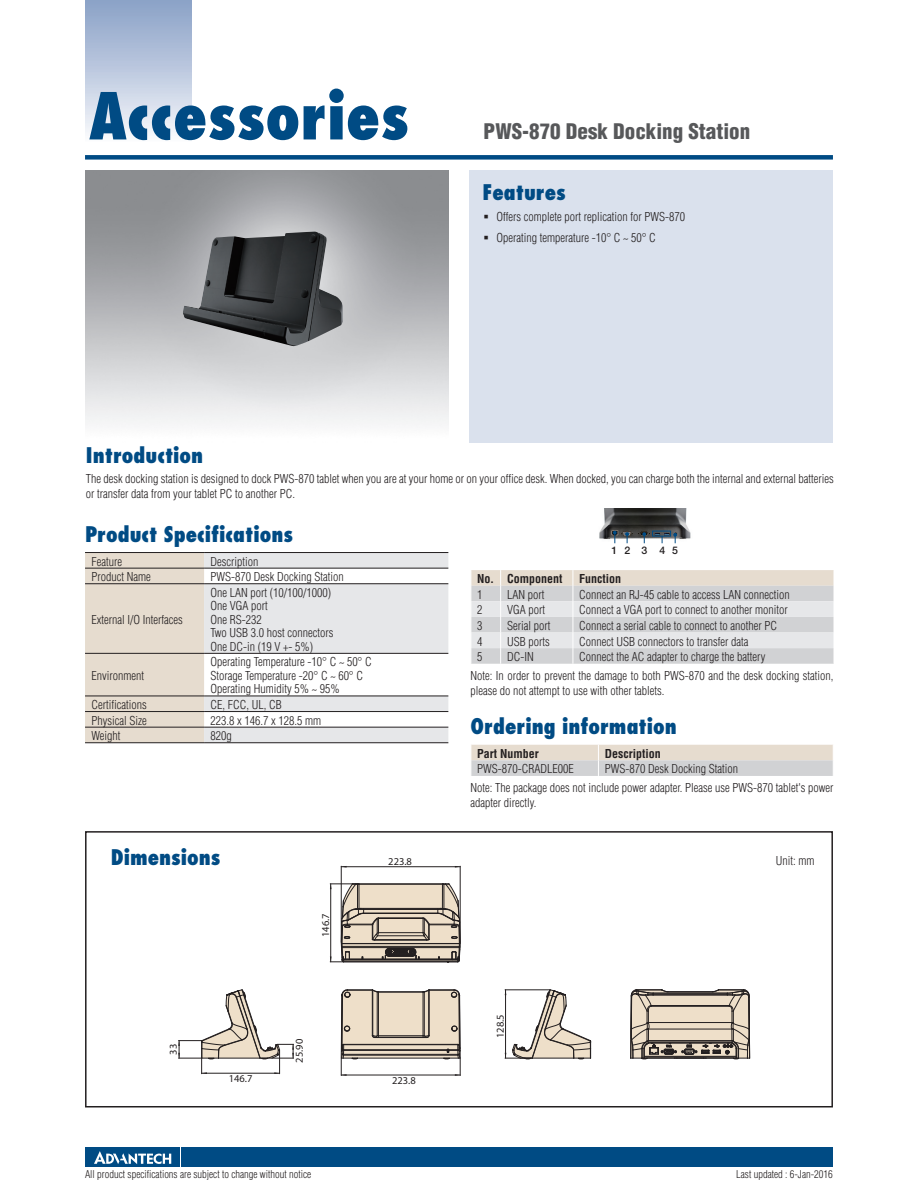
<style>
.page{position:relative;width:918px;height:1188px;background:#fff}
.page>*{position:absolute;margin:0;border:0;box-sizing:border-box;transform-origin:0 0}
.DS_Model_Name_1P{font:800 condensed 63px "Futura";color:#004b84}
.DS_Paragraph_Header{font:800 condensed 21px "Futura";color:#004b84}
.DS_Headline-1P{font:900 condensed 21px "Helvetica";color:#57585a}
.DS_Tab-data{font:300 condensed 12px "Helvetica";color:#231f20}
.DS_Body_Text{font:300 condensed 12px/15px "Helvetica";color:#231f20}
.DS_Tab-data_bold{font:700 condensed 12px "Helvetica";color:#231f20}
.t1{font:300 condensed 10.5px "Helvetica";color:#231f20}
.t2{font:10.5px "Myriad";color:#231f20}
.DS_photo_text{font:500 10.5px "Helvetica Neue";color:#231f20}
</style>
<div class="page">
<div style="left:85px;top:155px;width:748px;height:5px;background:#004b84"></div>
<div style="left:85px;top:0;width:106px;height:143px;background:linear-gradient(to bottom,#879fc5,#fafafd)"></div>
<div style="left:182px;top:1147px;width:651px;height:20px;background:#004b84"></div>
<div style="left:85px;top:1147px;width:95px;height:20px;background:#004b84"></div>
<svg style="left:94px;top:1151px;width:77px;height:13px"></svg>
<div style="left:470px;top:170px;width:363px;height:272px;background:#dae1ed"></div>
<div style="left:85px;top:831px;width:748px;height:276px;border:2px solid #231f20"></div>
<hr style="left:341px;top:866px;width:1px;height:76px;background:#231f20">
<hr style="left:460px;top:866px;width:1px;height:76px;background:#231f20">
<hr style="left:341px;top:866px;width:119px;height:1px;background:#231f20">
<svg style="left:340px;top:989px;width:121px;height:87px"></svg>
<svg style="left:330px;top:880px;width:131px;height:83px;background:#baafa3"></svg>
<svg style="left:178px;top:989px;width:116px;height:85px"></svg>
<svg style="left:505px;top:989px;width:86px;height:70px"></svg>
<svg style="left:630px;top:989px;width:121px;height:70px;background:#b2a798"></svg>
<div style="left:85px;top:553px;width:119px;height:189px;background:#e6dccf"></div>
<svg style="left:204px;top:553px;width:244px;height:189px;fill:#e6e7e9"></svg>
<hr style="left:85px;top:552px;width:119px;height:1px;background:#231f20">
<hr style="left:204px;top:552px;width:244px;height:1px;background:#231f20">
<hr style="left:85px;top:568px;width:119px;height:1px;background:#231f20">
<hr style="left:204px;top:568px;width:244px;height:1px;background:#231f20">
<hr style="left:85px;top:583px;width:119px;height:1px;background:#231f20">
<hr style="left:204px;top:583px;width:244px;height:1px;background:#231f20">
<hr style="left:85px;top:653px;width:119px;height:1px;background:#231f20">
<hr style="left:204px;top:653px;width:244px;height:1px;background:#231f20">
<hr style="left:85px;top:696px;width:119px;height:1px;background:#231f20">
<hr style="left:204px;top:696px;width:244px;height:1px;background:#231f20">
<hr style="left:85px;top:711px;width:119px;height:1px;background:#231f20">
<hr style="left:204px;top:711px;width:244px;height:1px;background:#231f20">
<hr style="left:85px;top:727px;width:119px;height:1px;background:#231f20">
<hr style="left:204px;top:727px;width:244px;height:1px;background:#231f20">
<hr style="left:85px;top:742px;width:119px;height:1px;background:#231f20">
<hr style="left:204px;top:742px;width:244px;height:1px;background:#231f20">
<svg style="left:471px;top:570px;width:363px;height:94px;background:#dcdbda"></svg>
<svg style="left:471px;top:745px;width:362px;height:31px;background:#dbd7d2"></svg>
<img style="left:599px;top:508px;width:92px;height:33px">
<svg style="left:613px;top:531px;width:4px;height:12px"></svg>
<svg style="left:625px;top:532px;width:4px;height:11px"></svg>
<svg style="left:642px;top:532px;width:4px;height:11px"></svg>
<svg style="left:673px;top:533px;width:4px;height:10px"></svg>
<div style="left:652px;top:531px;width:19px;height:6px;border:1px solid #004b84"></div>
<img style="left:183px;top:232px;width:160px;height:114px">
<p class="DS_Model_Name_1P" style="left:89px;top:76px;width:322px">Accessories</p>
<p class="DS_Headline-1P" style="left:484px;top:119px;width:268px">PWS-870 Desk Docking Station</p>
<h2 class="DS_Paragraph_Header" style="left:482px;top:178px;width:85px">Features</h2>
<p class="DS_Body_Text" style="left:496px;top:209px;width:190px">Offers complete port replication for PWS-870</p>
<p class="DS_Body_Text" style="left:496px;top:230px;width:161px">Operating temperature -10° C ~ 50° C</p>
<p class="DS_Paragraph_Header" style="left:86px;top:442px;width:119px">Introduction</p>
<p class="DS_Body_Text" style="left:86px;top:471px;width:749px">The desk docking station is designed to dock PWS-870 tablet when you are at your home or on your office desk. When docked, you can charge both the internal and external batteries or transfer data from your tablet PC to another PC.</p>
<p class="DS_Paragraph_Header" style="left:85px;top:520px;width:210px">Product Specifications</p>
<p class="DS_Tab-data" style="left:91px;top:554px;width:32px">Feature</p>
<p class="DS_Tab-data" style="left:210px;top:554px;width:49px">Description</p>
<p class="DS_Tab-data" style="left:91px;top:570px;width:61px">Product Name</p>
<p class="DS_Tab-data" style="left:210px;top:570px;width:135px">PWS-870 Desk Docking Station</p>
<p class="DS_Tab-data" style="left:91px;top:612px;width:93px">External I/O Interfaces</p>
<p class="DS_Tab-data" style="left:210px;top:585px;width:122px">One LAN port (10/100/1000)</p>
<p class="DS_Tab-data" style="left:210px;top:599px;width:59px">One VGA port</p>
<p class="DS_Tab-data" style="left:210px;top:612px;width:53px">One RS-232</p>
<p class="DS_Tab-data" style="left:210px;top:626px;width:125px">Two USB 3.0 host connectors</p>
<p class="DS_Tab-data" style="left:210px;top:639px;width:104px">One DC-in (19 V +- 5%)</p>
<p class="DS_Tab-data" style="left:91px;top:669px;width:54px">Environment</p>
<p class="DS_Tab-data" style="left:210px;top:655px;width:163px">Operating Temperature -10° C ~ 50° C</p>
<p class="DS_Tab-data" style="left:210px;top:669px;width:154px">Storage Temperature -20° C ~ 60° C</p>
<p class="DS_Tab-data" style="left:210px;top:682px;width:131px">Operating Humidity 5% ~ 95%</p>
<p class="DS_Tab-data" style="left:91px;top:698px;width:57px">Certifications</p>
<p class="DS_Tab-data" style="left:210px;top:698px;width:73px">CE, FCC, UL, CB</p>
<p class="DS_Tab-data" style="left:91px;top:713px;width:57px">Physical Size</p>
<p class="DS_Tab-data" style="left:210px;top:713px;width:112px">223.8 x 146.7 x 128.5 mm</p>
<p class="DS_Tab-data" style="left:91px;top:729px;width:31px">Weight</p>
<p class="DS_Tab-data" style="left:210px;top:729px;width:23px">820g</p>
<p class="DS_photo_text" style="left:611px;top:542px;width:7px">1</p>
<p class="DS_photo_text" style="left:625px;top:542px;width:7px">2</p>
<p class="DS_photo_text" style="left:641px;top:542px;width:7px">3</p>
<p class="DS_photo_text" style="left:660px;top:542px;width:7px">4</p>
<p class="DS_photo_text" style="left:672px;top:542px;width:7px">5</p>
<p class="DS_Tab-data_bold" style="left:477px;top:572px;width:19px">No.</p>
<p class="DS_Tab-data_bold" style="left:507px;top:572px;width:57px">Component</p>
<p class="DS_Tab-data_bold" style="left:579px;top:572px;width:43px">Function</p>
<p class="DS_Tab-data" style="left:477px;top:587px;width:7px">1</p>
<p class="DS_Tab-data" style="left:507px;top:587px;width:39px">LAN port</p>
<p class="DS_Tab-data" style="left:579px;top:587px;width:212px">Connect an RJ-45 cable to access LAN connection</p>
<p class="DS_Tab-data" style="left:477px;top:603px;width:7px">2</p>
<p class="DS_Tab-data" style="left:507px;top:603px;width:39px">VGA port</p>
<p class="DS_Tab-data" style="left:579px;top:603px;width:210px">Connect a VGA port to connect to another monitor</p>
<p class="DS_Tab-data" style="left:477px;top:619px;width:7px">3</p>
<p class="DS_Tab-data" style="left:507px;top:619px;width:45px">Serial port</p>
<p class="DS_Tab-data" style="left:579px;top:619px;width:199px">Connect a serial cable to connect to another PC</p>
<p class="DS_Tab-data" style="left:477px;top:634px;width:7px">4</p>
<p class="DS_Tab-data" style="left:507px;top:634px;width:44px">USB ports</p>
<p class="DS_Tab-data" style="left:579px;top:634px;width:171px">Connect USB connectors to transfer data</p>
<p class="DS_Tab-data" style="left:477px;top:650px;width:7px">5</p>
<p class="DS_Tab-data" style="left:507px;top:650px;width:28px">DC-IN</p>
<p class="DS_Tab-data" style="left:579px;top:650px;width:188px">Connect the AC adapter to charge the battery</p>
<p class="DS_Body_Text" style="left:471px;top:668px;width:365px">Note: In order to prevent the damage to both PWS-870 and the desk docking station, please do not attempt to use with other tablets.</p>
<p class="DS_Paragraph_Header" style="left:471px;top:713px;width:208px">Ordering information</p>
<p class="DS_Tab-data_bold" style="left:477px;top:746px;width:63px">Part Number</p>
<p class="DS_Tab-data_bold" style="left:605px;top:746px;width:57px">Description</p>
<p class="DS_Tab-data" style="left:477px;top:762px;width:98px">PWS-870-CRADLE00E</p>
<p class="DS_Tab-data" style="left:605px;top:762px;width:135px">PWS-870 Desk Docking Station</p>
<p class="DS_Body_Text" style="left:471px;top:780px;width:365px">Note: The package does not include power adapter. Please use PWS-870 tablet's power adapter directly.</p>
<p class="DS_Paragraph_Header" style="left:111px;top:843px;width:111px">Dimensions</p>
<p class="DS_Body_Text" style="left:776px;top:853px;width:40px">Unit: mm</p>
<p class="t2" style="left:388px;top:856px;width:25px">223.8</p>
<p class="t2" style="left:168px;top:1055px;width:12px;rotate:-90deg">33</p>
<p class="t2" style="left:229px;top:1073px;width:25px">146.7</p>
<p class="t2" style="left:320px;top:937px;width:25px;rotate:-90deg">146.7</p>
<p class="t2" style="left:294px;top:1063px;width:25px;rotate:-90deg">25.90</p>
<p class="t2" style="left:392px;top:1076px;width:25px">223.8</p>
<p class="t2" style="left:495px;top:1038px;width:25px;rotate:-90deg">128.5</p>
<p class="t1" style="left:85px;top:1168px;width:228px">All product specifications are subject to change without notice</p>
<p class="t1" style="left:736px;top:1168px;width:98px">Last updated : 6-Jan-2016</p>
</div>
